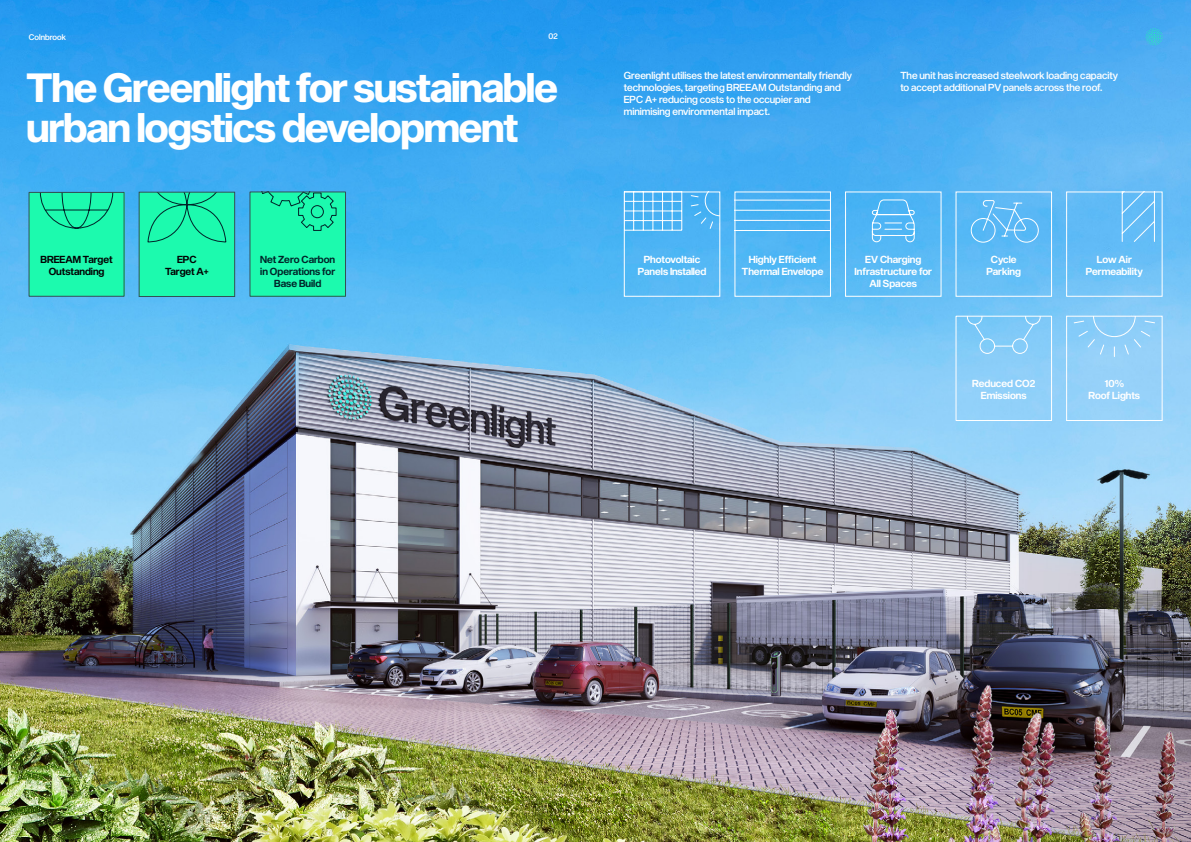
<style>
.page{position:relative;width:1191px;height:842px;background:#fff}
.page>*{position:absolute;margin:0;border:0;box-sizing:border-box;transform-origin:0 0}
.t1{font:40px/40px "Sequel Sans Bold Display";letter-spacing:-.02em;color:#fff}
.t2{font:10px/12px "Sequel Sans Medium Display";color:#fff}
.t3{font:10px/12px "Sequel Sans Semi Bold Display";color:#fff;text-align:center}
.t4{font:10px/12px "Sequel Sans Semi Bold Display";color:#002429;text-align:center}
.t5{font:10px/12px "Sequel Sans Semi Bold Display";color:#020203;text-align:center}
.t6{font:8px "Sequel Sans Medium Display";color:#fff}
</style>
<div class="page">
<img style="left:0;top:0;width:1191px;height:842px">
<svg style="left:871px;top:199px;width:44px;height:44px;background:#6ac0f6"></svg>
<div style="left:845px;top:191px;width:96px;height:106px;border:1px solid #fff"></div>
<svg style="left:736px;top:193px;width:93px;height:38px;background:#5ab8f4"></svg>
<div style="left:734px;top:191px;width:97px;height:106px;border:1px solid #fff"></div>
<hr style="left:633px;top:192px;width:1px;height:38px;background:#fff">
<hr style="left:652px;top:192px;width:1px;height:38px;background:#fff">
<hr style="left:643px;top:192px;width:1px;height:38px;background:#fff">
<hr style="left:662px;top:192px;width:1px;height:38px;background:#fff">
<hr style="left:681px;top:192px;width:1px;height:38px;background:#fff">
<hr style="left:671px;top:192px;width:1px;height:38px;background:#fff">
<hr style="left:624px;top:220px;width:58px;height:1px;background:#fff">
<hr style="left:624px;top:230px;width:58px;height:1px;background:#fff">
<hr style="left:624px;top:210px;width:58px;height:1px;background:#fff">
<hr style="left:624px;top:201px;width:58px;height:1px;background:#fff">
<svg style="left:690px;top:193px;width:28px;height:38px"></svg>
<div style="left:624px;top:191px;width:96px;height:106px;border:1px solid #fff"></div>
<svg style="left:1073px;top:318px;width:82px;height:39px;background:#93d0f8"></svg>
<div style="left:1066px;top:316px;width:96px;height:105px;border:1px solid #fff"></div>
<svg style="left:966px;top:318px;width:75px;height:36px;background:#87cdf8"></svg>
<div style="left:955px;top:316px;width:97px;height:105px;border:1px solid #fff"></div>
<div style="left:955px;top:191px;width:97px;height:106px;border:1px solid #fff"></div>
<svg style="left:970px;top:200px;width:69px;height:43px;background:#6abff6"></svg>
<svg style="left:1072px;top:193px;width:83px;height:50px;background:#67bdf6"></svg>
<div style="left:1066px;top:191px;width:96px;height:106px;border:1px solid #fff"></div>
<div style="left:139px;top:192px;width:96px;height:104px;background:#1cfaae"></div>
<svg style="left:147px;top:194px;width:80px;height:49px"></svg>
<div style="left:139px;top:192px;width:96px;height:105px;border:1px solid #335054"></div>
<div style="left:29px;top:192px;width:95px;height:104px;background:#1cfaae"></div>
<svg style="left:39px;top:194px;width:75px;height:35px"></svg>
<div style="left:29px;top:192px;width:96px;height:105px;border:1px solid #335054"></div>
<div style="left:250px;top:192px;width:95px;height:104px;background:#1cfaae"></div>
<svg style="left:262px;top:193px;width:75px;height:38px"></svg>
<div style="left:249px;top:191px;width:97px;height:106px;border:1px solid #335054"></div>
<svg style="left:1145px;top:28px;width:17px;height:18px"></svg>
<p class="t6" style="left:29px;top:31px;width:39px">Colnbrook</p>
<p class="t6" style="left:548px;top:31px;width:11px">02</p>
<h1 class="t1" style="left:27px;top:70px;width:533px">The Greenlight for sustainable urban logstics development</h1>
<p class="t2" style="left:624px;top:70px;width:230px">Greenlight utilises the latest environmentally friendly technologies, targeting BREEAM Outstanding and EPC A+ reducing costs to the occupier and minimising environmental impact.</p>
<p class="t2" style="left:900px;top:70px;width:219px">The unit has increased steelwork loading capacity to accept additional PV panels across the roof.</p>
<p class="t5" style="left:41px;top:254px;width:74px">BREEAM Target<br>Outstanding</p>
<p class="t4" style="left:260px;top:254px;width:76px">Net Zero Carbon in Operations for<br>Base Build</p>
<p class="t5" style="left:165px;top:254px;width:45px">EPC<br>Target A+</p>
<p class="t3" style="left:638px;top:254px;width:70px">Photovoltaic<br>Panels Installed</p>
<p class="t3" style="left:742px;top:254px;width:83px">Highly Efficient<br>Thermal Envelope</p>
<p class="t3" style="left:854px;top:254px;width:79px">EV Charging<br>Infrastructure for<br>All Spaces</p>
<p class="t3" style="left:986px;top:254px;width:36px">Cycle<br>Parking</p>
<p class="t3" style="left:1085px;top:254px;width:59px">Low Air<br>Permeability</p>
<p class="t3" style="left:972px;top:378px;width:65px">Reduced CO2<br>Emissions</p>
<p class="t3" style="left:1088px;top:378px;width:53px">10%<br>Roof Lights</p>
</div>
